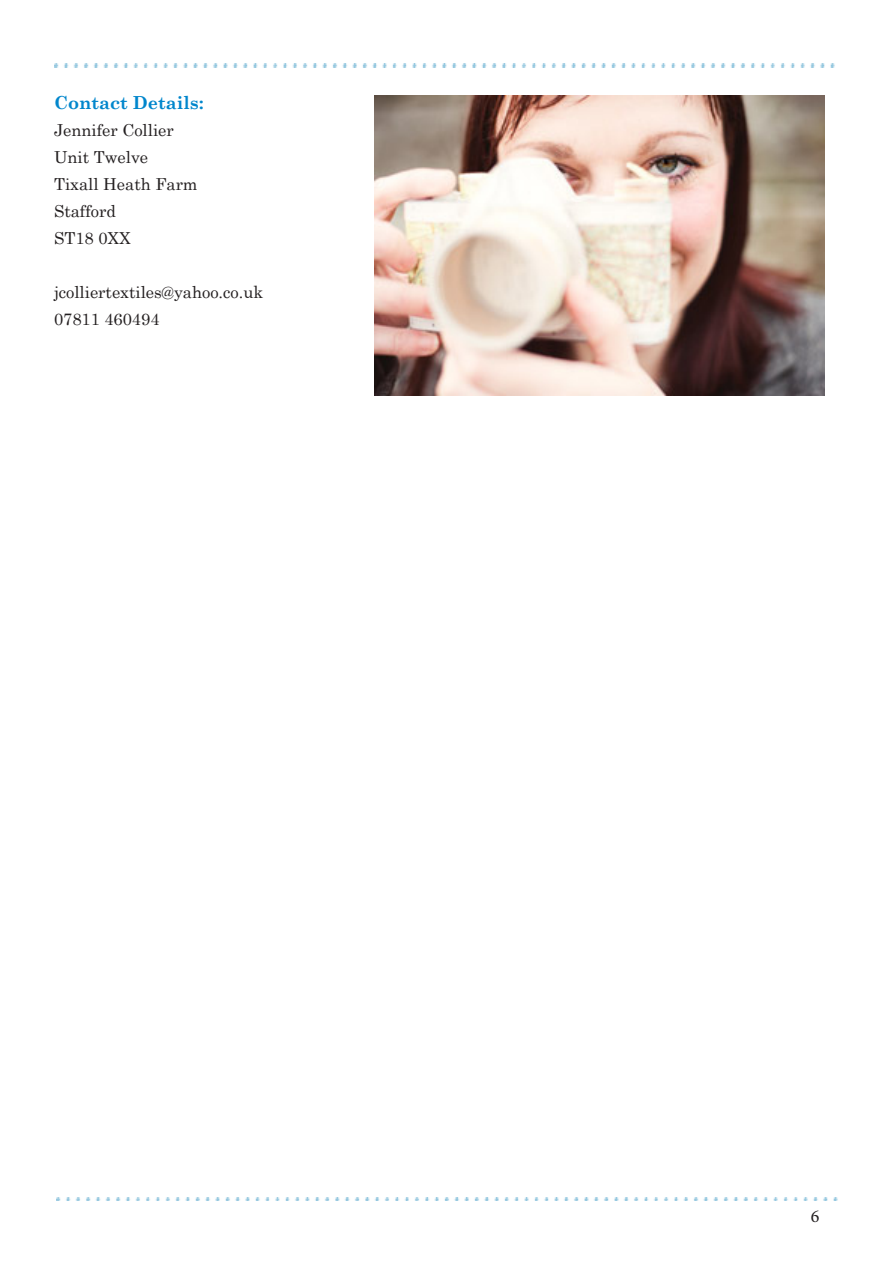
<style>
.page{position:relative;width:893px;height:1263px;background:#fff}
.page>*{position:absolute;margin:0;border:0;box-sizing:border-box;transform-origin:0 0}
.t1{font:700 18px "Century Schoolbook";color:#0086cc}
.t2{font:18px "Minion Pro";color:#231f20}
.t3{font:16.5px "Century Schoolbook";color:#231f20}
</style>
<div class="page">
<img style="left:54px;top:64px;width:781px;height:3px">
<img style="left:57px;top:1197px;width:781px;height:4px">
<img style="left:375px;top:95px;width:450px;height:300px">
<p class="t1" style="left:54px;top:91px;width:151px">Contact Details:</p>
<p class="t3" style="left:54px;top:119px;width:121px">Jennifer Collier</p>
<p class="t3" style="left:54px;top:146px;width:96px">Unit Twelve</p>
<p class="t3" style="left:54px;top:173px;width:145px">Tixall Heath Farm</p>
<p class="t3" style="left:54px;top:200px;width:64px">Stafford</p>
<p class="t3" style="left:54px;top:227px;width:78px">ST18 0XX</p>
<p class="t3" style="left:54px;top:281px;width:211px">jcolliertextiles@yahoo.co.uk</p>
<p class="t3" style="left:54px;top:308px;width:107px">07811 460494</p>
<p class="t2" style="left:811px;top:1204px;width:10px">6</p>
</div>
